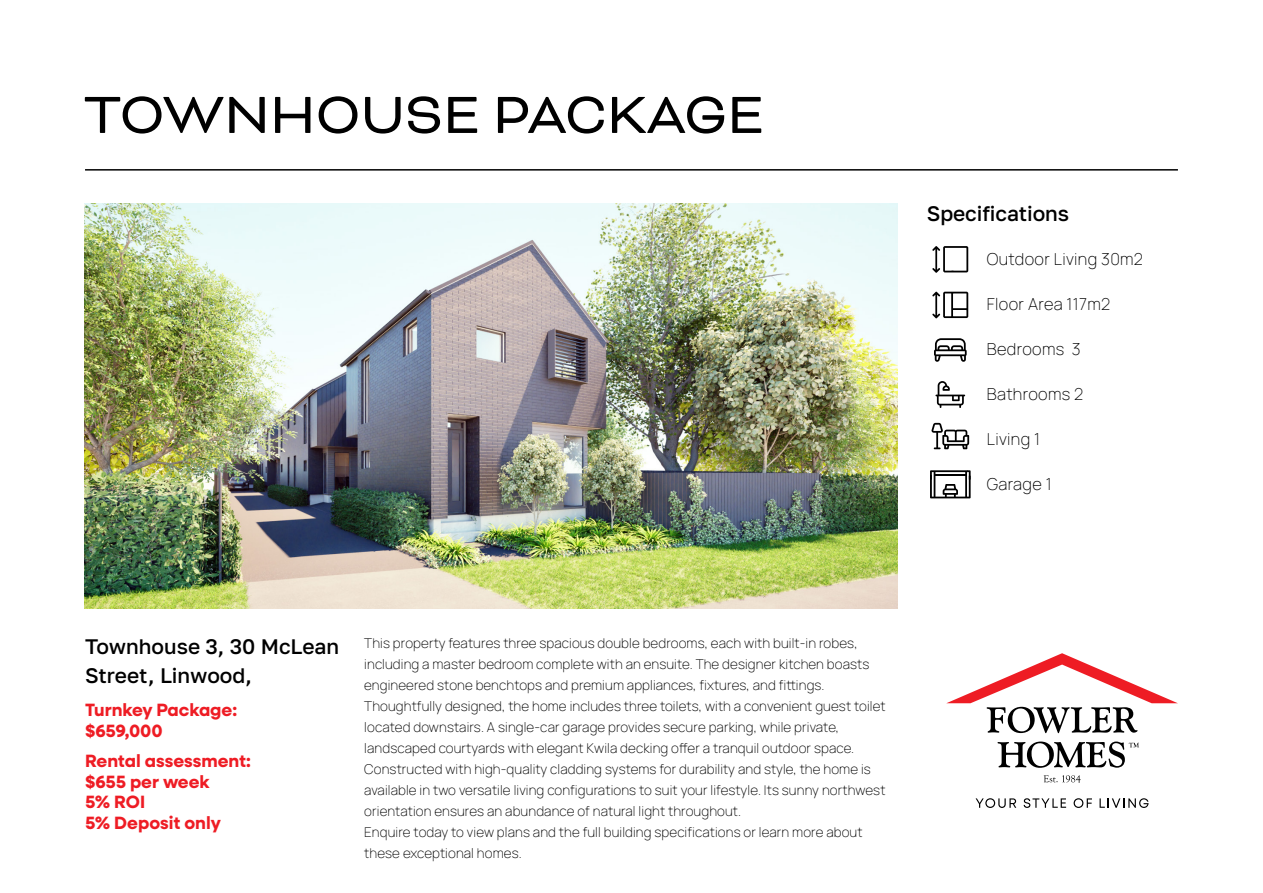
<style>
.page{position:relative;width:1263px;height:893px;background:#fff}
.page>*{position:absolute;margin:0;border:0;box-sizing:border-box;transform-origin:0 0}
.t1{font:60px "Bicyclette";color:#000}
.t2{font:500 21px/28.5px "Golos Text";letter-spacing:-.005em;color:#000}
.t3{font:700 17.85px/21px "Neulis Sans";color:#ee1c24}
.t4{font:200 16.5px "Manrope";letter-spacing:.02em;color:#000}
.t5{font:200 13.5px/21px "Manrope";letter-spacing:.01em;color:#000}
</style>
<div class="page">
<hr style="left:85px;top:169px;width:1093px;height:2px;background:#000">
<svg style="left:932px;top:246px;width:36px;height:27px"></svg>
<svg style="left:932px;top:292px;width:36px;height:26px"></svg>
<svg style="left:934px;top:338px;width:33px;height:24px"></svg>
<svg style="left:935px;top:381px;width:30px;height:27px"></svg>
<svg style="left:931px;top:423px;width:38px;height:26px"></svg>
<svg style="left:930px;top:470px;width:40px;height:28px"></svg>
<hr style="left:935px;top:474px;width:31px;height:2px;background:#000">
<img style="left:85px;top:204px;width:813px;height:404px">
<svg style="left:975px;top:798px;width:41px;height:10px"></svg>
<svg style="left:1024px;top:798px;width:42px;height:10px"></svg>
<svg style="left:1073px;top:798px;width:19px;height:10px"></svg>
<svg style="left:1099px;top:798px;width:49px;height:10px"></svg>
<svg style="left:946px;top:653px;width:232px;height:115px"></svg>
<svg style="left:1044px;top:775px;width:36px;height:8px"></svg>
<h1 class="t1" style="left:84px;top:80px;width:681px">TOWNHOUSE PACKAGE</h1>
<h2 class="t2" style="left:927px;top:199px;width:144px">Specifications</h2>
<p class="t4" style="left:987px;top:248px;width:158px">Outdoor Living 30m2</p>
<p class="t4" style="left:987px;top:293px;width:125px">Floor Area 117m2</p>
<p class="t4" style="left:987px;top:338px;width:95px">Bedrooms 3</p>
<p class="t4" style="left:987px;top:383px;width:98px">Bathrooms 2</p>
<p class="t4" style="left:987px;top:428px;width:55px">Living 1</p>
<p class="t4" style="left:987px;top:473px;width:66px">Garage 1</p>
<h2 class="t2" style="left:85px;top:632px;width:256px">Townhouse 3, 30 McLean<br>Street, Linwood,</h2>
<h3 class="t3" style="left:85px;top:698px;width:154px">Turnkey Package: $659,000</h3>
<h3 class="t3" style="left:85px;top:749px;width:167px">Rental assessment: $655 per week<br>5% ROI<br>5% Deposit only</h3>
<p class="t5" style="left:364px;top:632px;width:523px">This property features three spacious double bedrooms, each with built-in robes, including a master bedroom complete with an ensuite. The designer kitchen boasts engineered stone benchtops and premium appliances, fixtures, and fittings.<br>Thoughtfully designed, the home includes three toilets, with a convenient guest toilet located downstairs. A single-car garage provides secure parking, while private, landscaped courtyards with elegant Kwila decking offer a tranquil outdoor space.<br>Constructed with high-quality cladding systems for durability and style, the home is available in two versatile living configurations to suit your lifestyle. Its sunny northwest orientation ensures an abundance of natural light throughout.<br>Enquire today to view plans and the full building specifications or learn more about these exceptional homes.</p>
</div>
